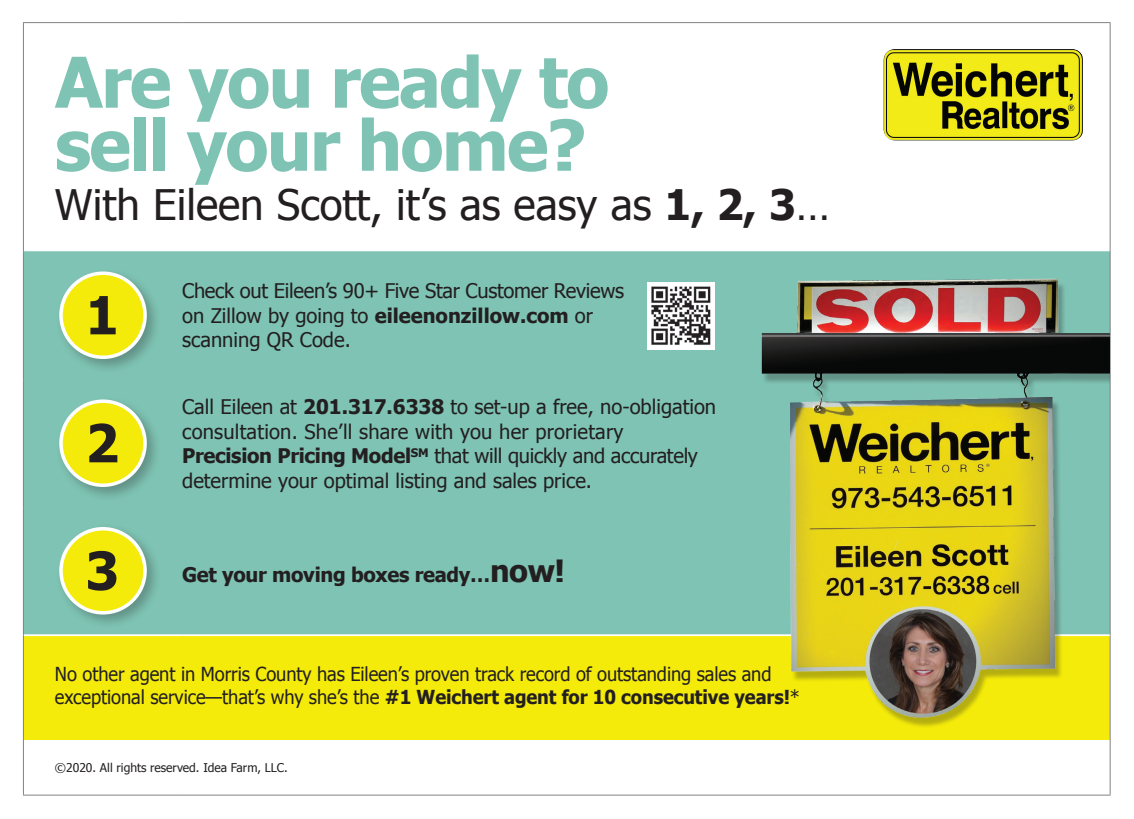
<style>
.page{position:relative;width:1134px;height:819px;background:#fff}
.page>*{position:absolute;margin:0;border:0;box-sizing:border-box;transform-origin:0 0}
.t1{font:700 70px/63px "Tahoma";letter-spacing:-.025em;color:#7ec3b3}
.t2{font:700 52.5px "Tahoma";color:#231f20}
.t3{font:42px "Tahoma";color:#231f20}
.t4{font:20.12px/24.5px "Tahoma";color:#231f20}
.t5{font:700 20.12px "Tahoma";letter-spacing:-.015em;color:#231f20}
.t6{font:19.25px/22.8px "Tahoma";letter-spacing:-.005em;color:#231f20;scale:.95 1}
.t7{font:12.08px "Tahoma";color:#231f20}
.s1{font-weight:700}
.s2{font-size:30.62px}
</style>
<div class="page">
<div style="left:24px;top:251px;width:1085px;height:383px;background:#7ec3b3"></div>
<div style="left:23px;top:635px;width:1086px;height:104px;background:#f4eb0a"></div>
<hr style="left:23px;top:22px;width:159px;height:1px;background:#808285">
<hr style="left:23px;top:23px;width:1px;height:228px;background:#808285">
<hr style="left:182px;top:22px;width:928px;height:1px;background:#808285">
<hr style="left:1109px;top:23px;width:1px;height:228px;background:#808285">
<hr style="left:23px;top:251px;width:1px;height:128px;background:#808285">
<hr style="left:1109px;top:251px;width:1px;height:128px;background:#808285">
<hr style="left:23px;top:379px;width:1px;height:128px;background:#808285">
<hr style="left:1109px;top:379px;width:1px;height:128px;background:#808285">
<hr style="left:23px;top:507px;width:1px;height:128px;background:#808285">
<hr style="left:1109px;top:507px;width:1px;height:128px;background:#808285">
<hr style="left:23px;top:635px;width:1px;height:104px;background:#808285">
<hr style="left:1109px;top:635px;width:1px;height:104px;background:#808285">
<hr style="left:23px;top:739px;width:1px;height:55px;background:#808285">
<hr style="left:1109px;top:739px;width:1px;height:55px;background:#808285">
<hr style="left:23px;top:794px;width:159px;height:1px;background:#808285">
<hr style="left:182px;top:794px;width:928px;height:1px;background:#808285">
<hr style="left:24px;top:634px;width:158px;height:2px;background:#fff">
<hr style="left:182px;top:634px;width:927px;height:2px;background:#fff">
<div style="left:55px;top:268px;width:107px;height:106px;background:#231f20;opacity:.3"></div>
<div style="left:61px;top:273px;width:84px;height:84px;background:#f4eb0a;border-radius:50%"></div>
<div style="left:59px;top:271px;width:88px;height:88px;border:4px solid #fff;border-radius:50%"></div>
<div style="left:55px;top:396px;width:107px;height:106px;background:#231f20;opacity:.3"></div>
<div style="left:61px;top:401px;width:84px;height:84px;background:#f4eb0a;border-radius:50%"></div>
<div style="left:59px;top:399px;width:88px;height:88px;border:4px solid #fff;border-radius:50%"></div>
<div style="left:55px;top:523px;width:107px;height:106px;background:#231f20;opacity:.3"></div>
<div style="left:61px;top:528px;width:84px;height:84px;background:#f4eb0a;border-radius:50%"></div>
<div style="left:59px;top:527px;width:88px;height:87px;border:4px solid #fff;border-radius:50%"></div>
<img style="left:883px;top:49px;width:199px;height:91px">
<img style="left:647px;top:282px;width:67px;height:67px">
<img style="left:718px;top:251px;width:390px;height:489px">
<h1 class="t1" style="left:55px;top:46px;width:555px">Are you ready to sell your home?</h1>
<h3 class="t3" style="left:55px;top:176px;width:776px">With Eileen Scott, it’s as easy as <span class="s1">1, 2, 3</span>…</h3>
<h2 class="t2" style="left:85px;top:278px;width:35px">1</h2>
<h2 class="t2" style="left:85px;top:406px;width:35px">2</h2>
<p class="t4" style="left:182px;top:278px;width:443px">Check out Eileen’s 90+ Five Star Customer Reviews on Zillow by going to <span class="s1">eileenonzillow.com</span> or scanning QR Code.</p>
<p class="t4" style="left:182px;top:394px;width:535px">Call Eileen at <span class="s1">201.317.6338</span> to set-up a free, no-obligation consultation. She’ll share with you her prorietary <span class="s1">Precision Pricing Model</span><sup>SM</sup> that will quickly and accurately determine your optimal listing and sales price.</p>
<h2 class="t2" style="left:85px;top:534px;width:35px">3</h2>
<p class="t5" style="left:182px;top:560px;width:384px">Get your moving boxes ready…<span class="s2">now!</span></p>
<p class="t6" style="left:55px;top:662px;width:785px">No other agent in Morris County has Eileen’s proven track record of outstanding sales and exceptional service—that’s why she’s the <span class="s1">#1 Weichert agent for 10 consecutive years!</span>*</p>
<p class="t7" style="left:55px;top:759px;width:234px">©2020. All rights reserved. Idea Farm, LLC.</p>
</div>
